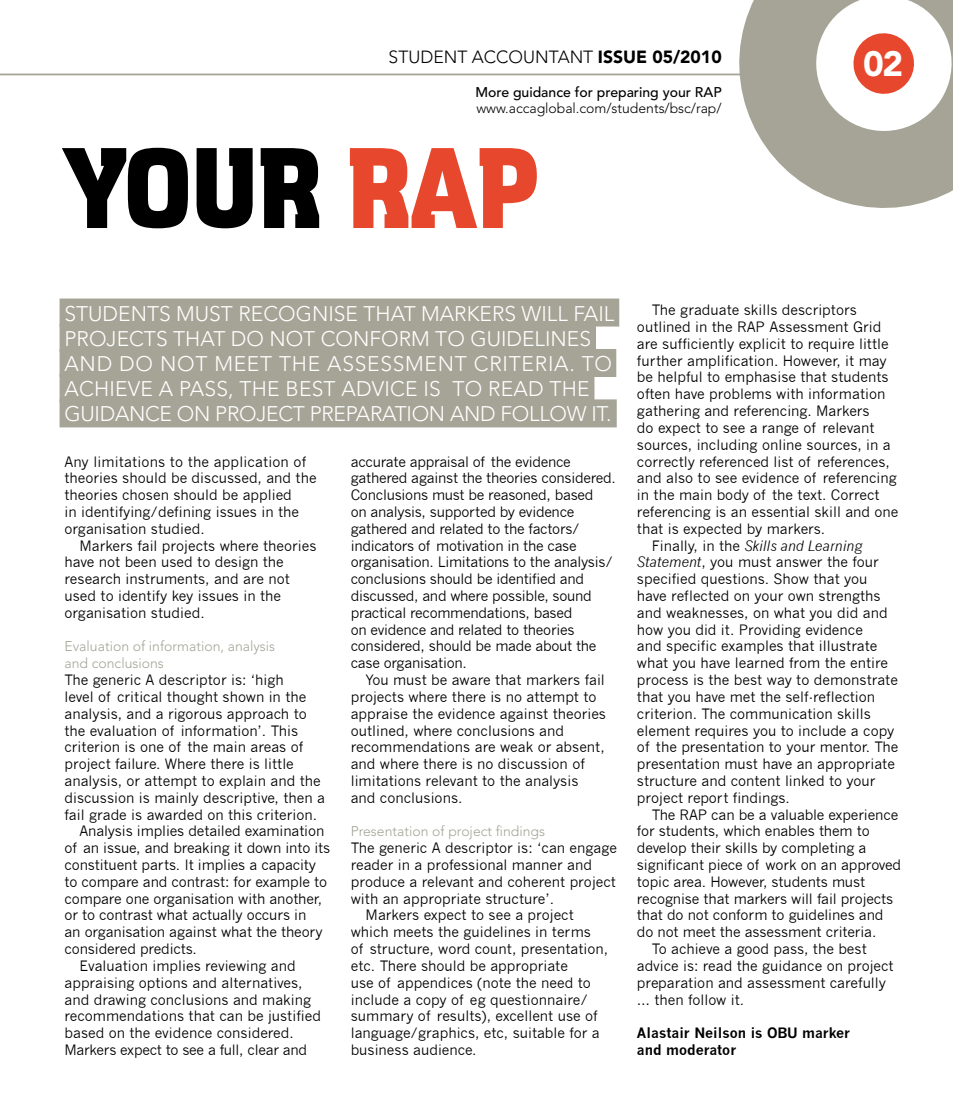
<style>
.page{position:relative;width:953px;height:1112px;background:#fff}
.page>*{position:absolute;margin:0;border:0;box-sizing:border-box;transform-origin:0 0}
.t1{font:108.5px "Cg Aquarius No 8";letter-spacing:-.05em;color:#000}
.t2{font:900 35px "Avenir";color:#fff}
.t3{font:300 21px/25.2px "Avenir";letter-spacing:.2em;color:#fff}
.t4{font:900 17.5px "Avenir";color:#000}
.t5{font:300 17.5px "Avenir";color:#000}
.t6{font:14px/16.8px "News Gothic";color:#000}
.t7{font:14px/16.8px "News Gothic";letter-spacing:-.02em;color:#000}
.t8{font:300 14px/16.8px "Avenir";color:#a5a496}
.t9{font:700 14px/16.8px "News Gothic";color:#000}
.t10{font:300 14px "Avenir";color:#000}
.t11{font:500 14px "Avenir";color:#000}
.t12{font:italic 14px "News Gothic";color:#000}
.s1{font-weight:300}
.s2{color:#e7472d}
.s3{font-style:normal}
.s4{font-style:italic}
</style>
<div class="page">
<div style="left:60px;top:298px;width:559px;height:28px;background:#a5a496"></div>
<div style="left:60px;top:324px;width:536px;height:28px;background:#a5a496"></div>
<div style="left:60px;top:349px;width:556px;height:28px;background:#a5a496"></div>
<div style="left:60px;top:374px;width:534px;height:28px;background:#a5a496"></div>
<div style="left:60px;top:399px;width:556px;height:28px;background:#a5a496"></div>
<svg style="left:743px;top:0;width:209px;height:208px"></svg>
<svg style="left:766px;top:0;width:186px;height:181px"></svg>
<hr style="left:0;top:74px;width:740px;height:1px;background:#a5a496">
<p class="t5" style="left:388px;top:47px;width:97px">STU DENT ACC</p>
<p class="t4" style="left:508px;top:46px;width:214px"><span class="s1">OU NTANT</span> ISSUE 05/2010</p>
<h2 class="t2" style="left:863px;top:43px;width:42px">02</h2>
<p class="t11" style="left:475px;top:84px;width:248px">More guidance for preparing your RAP</p>
<p class="t10" style="left:476px;top:100px;width:247px">WWW.ACCAGLOBAL.COM/STUDENTS/BSC/RAP/</p>
<h1 class="t1" style="left:59px;top:125px;width:484px">YOUR <span class="s2">RAP</span></h1>
<h3 class="t3" style="left:64px;top:300px;width:549px">STU DENTS MUST RECOGNISE THAT MARKERS WILL FAIL PROJ ECTS THAT DO NOT CONFORM TO GU IDELINES AND DO NOT MEET THE ASSESSMENT CRITERIA. TO ACHIEVE A PASS, THE BEST ADVICE IS TO READ THE GU IDANCE ON PROJ ECT PREPARA</h3>
<h3 class="t3" style="left:395px;top:401px;width:218px">TION AND FOLLOW IT.</h3>
<p class="t6" style="left:64px;top:453px;width:253px">Any limitations to the application of theories should be discussed, and the theories chosen should be applied<br>in identifying/defining issues in the organisation studied.</p>
<p class="t6" style="left:64px;top:537px;width:253px;text-indent:15px">Markers fail projects where theories have not been used to design the research instruments, and are not used to identify key issues in the organisation studied.</p>
<p class="t8" style="left:64px;top:638px;width:212px">EVALUATION OF INFORMATION, ANALYSIS<br>AND CONCLUSIONS</p>
<p class="t6" style="left:64px;top:671px;width:221px">The generic A descriptor is: ‘high</p>
<p class="t6" style="left:64px;top:688px;width:243px">level of critical thought shown in the</p>
<p class="t6" style="left:64px;top:705px;width:244px">analysis, and a rigorous approach to</p>
<p class="t6" style="left:64px;top:722px;width:235px">the evaluation of information’. This</p>
<p class="t6" style="left:64px;top:738px;width:240px">criterion is one of the main areas of</p>
<p class="t6" style="left:64px;top:755px;width:231px">project failure. Where there is little</p>
<p class="t6" style="left:64px;top:772px;width:258px">analysis, or attempt to explain and the</p>
<p class="t6" style="left:64px;top:789px;width:262px">discussion is mainly descriptive, then a</p>
<p class="t6" style="left:64px;top:806px;width:254px">fail grade is awarded on this criterion.</p>
<p class="t6" style="left:79px;top:822px;width:246px">Analysis implies detailed examination</p>
<p class="t6" style="left:64px;top:839px;width:267px">of an issue, and breaking it down into its</p>
<p class="t6" style="left:64px;top:856px;width:253px">constituent parts. It implies a capacity</p>
<p class="t6" style="left:64px;top:873px;width:264px">to compare and contrast: for example to</p>
<p class="t6" style="left:64px;top:890px;width:259px">compare one organisation with another,</p>
<p class="t6" style="left:64px;top:906px;width:243px">or to contrast what actually occurs in</p>
<p class="t6" style="left:64px;top:923px;width:259px">an organisation against what the theory</p>
<p class="t6" style="left:64px;top:940px;width:134px">considered predicts.</p>
<p class="t6" style="left:79px;top:957px;width:218px">Evaluation implies reviewing and</p>
<p class="t6" style="left:64px;top:974px;width:239px">appraising options and alternatives,</p>
<p class="t6" style="left:64px;top:990px;width:248px">and drawing conclusions and making</p>
<p class="t6" style="left:64px;top:1007px;width:258px">recommendations that can be justified</p>
<p class="t6" style="left:64px;top:1024px;width:231px">based on the evidence considered.</p>
<p class="t7" style="left:64px;top:1041px;width:244px">Markers expect to see a full, clear and</p>
<p class="t7" style="left:351px;top:453px;width:266px">accurate appraisal of the evidence gathered against the theories considered.<br>Conclusions must be reasoned, based<br>on analysis, supported by evidence gathered and related to the factors/ indicators of motivation in the case organisation. Limitations to the analysis/ conclusions should be identified and discussed, and where possible, sound practical recommendations, based<br>on evidence and related to theories considered, should be made about the case organisation.</p>
<p class="t6" style="left:351px;top:671px;width:257px;text-indent:15px">You must be aware that markers fail projects where there is no attempt to appraise the evidence against theories outlined, where conclusions and recommendations are weak or absent, and where there is no discussion of limitations relevant to the analysis and conclusions.</p>
<p class="t8" style="left:351px;top:823px;width:196px">PRESENTATION OF PROJECT FINDINGS</p>
<p class="t6" style="left:351px;top:839px;width:268px">The generic A descriptor is: ‘can engage</p>
<p class="t6" style="left:351px;top:856px;width:243px">reader in a professional manner and</p>
<p class="t6" style="left:351px;top:873px;width:267px">produce a relevant and coherent project</p>
<p class="t6" style="left:351px;top:890px;width:205px">with an appropriate structure’.</p>
<p class="t6" style="left:365px;top:906px;width:210px">Markers expect to see a project</p>
<p class="t6" style="left:351px;top:923px;width:242px">which meets the guidelines in terms</p>
<p class="t6" style="left:351px;top:940px;width:259px">of structure, word count, presentation,</p>
<p class="t6" style="left:351px;top:957px;width:219px">etc. There should be appropriate</p>
<p class="t6" style="left:351px;top:974px;width:242px">use of appendices (note the need to</p>
<p class="t6" style="left:351px;top:990px;width:238px">include a copy of eg questionnaire/</p>
<p class="t6" style="left:351px;top:1007px;width:248px">summary of results), excellent use of</p>
<p class="t6" style="left:351px;top:1024px;width:250px">language/graphics, etc, suitable for a</p>
<p class="t6" style="left:351px;top:1041px;width:127px">business audience.</p>
<p class="t6" style="left:651px;top:302px;width:206px">The graduate skills descriptors</p>
<p class="t6" style="left:637px;top:318px;width:246px">outlined in the RAP Assessment Grid</p>
<p class="t6" style="left:637px;top:335px;width:253px">are sufficiently explicit to require little</p>
<p class="t6" style="left:637px;top:352px;width:251px">further amplification. However, it may</p>
<p class="t6" style="left:637px;top:369px;width:253px">be helpful to emphasise that students</p>
<p class="t6" style="left:637px;top:386px;width:250px">often have problems with information</p>
<p class="t6" style="left:637px;top:402px;width:234px">gathering and referencing. Markers</p>
<p class="t6" style="left:637px;top:419px;width:239px">do expect to see a range of relevant</p>
<p class="t6" style="left:637px;top:436px;width:255px">sources, including online sources, in a</p>
<p class="t6" style="left:637px;top:453px;width:254px">correctly referenced list of references,</p>
<p class="t6" style="left:637px;top:470px;width:261px">and also to see evidence of referencing</p>
<p class="t6" style="left:637px;top:486px;width:244px">in the main body of the text. Correct</p>
<p class="t6" style="left:637px;top:503px;width:263px">referencing is an essential skill and one</p>
<p class="t6" style="left:637px;top:520px;width:190px">that is expected by markers.</p>
<p class="t12" style="left:651px;top:537px;width:212px"><span class="s3">Finally, in the</span> Skills and Learning</p>
<p class="t6" style="left:637px;top:554px;width:243px"><span class="s4">Statement</span>, you must answer the four</p>
<p class="t6" style="left:637px;top:570px;width:232px">specified questions. Show that you</p>
<p class="t6" style="left:637px;top:587px;width:245px">have reflected on your own strengths</p>
<p class="t6" style="left:637px;top:604px;width:252px">and weaknesses, on what you did and</p>
<p class="t6" style="left:637px;top:621px;width:227px">how you did it. Providing evidence</p>
<p class="t6" style="left:637px;top:638px;width:242px">and specific examples that illustrate</p>
<p class="t6" style="left:637px;top:654px;width:253px">what you have learned from the entire</p>
<p class="t6" style="left:637px;top:671px;width:262px">process is the best way to demonstrate</p>
<p class="t6" style="left:637px;top:688px;width:240px">that you have met the self-reflection</p>
<p class="t6" style="left:637px;top:705px;width:235px">criterion. The communication skills</p>
<p class="t6" style="left:637px;top:722px;width:259px">element requires you to include a copy</p>
<p class="t6" style="left:637px;top:738px;width:263px">of the presentation to your mentor. The</p>
<p class="t6" style="left:637px;top:755px;width:259px">presentation must have an appropriate</p>
<p class="t6" style="left:637px;top:772px;width:240px">structure and content linked to your</p>
<p class="t6" style="left:637px;top:789px;width:154px">project report findings.</p>
<p class="t6" style="left:651px;top:806px;width:248px">The RAP can be a valuable experience</p>
<p class="t6" style="left:637px;top:822px;width:234px">for students, which enables them to</p>
<p class="t6" style="left:637px;top:839px;width:231px">develop their skills by completing a</p>
<p class="t6" style="left:637px;top:856px;width:265px">significant piece of work on an approved</p>
<p class="t6" style="left:637px;top:873px;width:230px">topic area. However, students must</p>
<p class="t6" style="left:637px;top:890px;width:258px">recognise that markers will fail projects</p>
<p class="t6" style="left:637px;top:906px;width:248px">that do not conform to guidelines and</p>
<p class="t6" style="left:637px;top:923px;width:241px">do not meet the assessment criteria.</p>
<p class="t6" style="left:651px;top:940px;width:216px">To achieve a good pass, the best</p>
<p class="t6" style="left:637px;top:957px;width:258px">advice is: read the guidance on project</p>
<p class="t6" style="left:637px;top:974px;width:250px">preparation and assessment carefully</p>
<p class="t6" style="left:637px;top:990px;width:109px">… then follow it.</p>
<p class="t9" style="left:637px;top:1024px;width:215px">Alastair Neilson is OBU marker and moderator</p>
</div>
